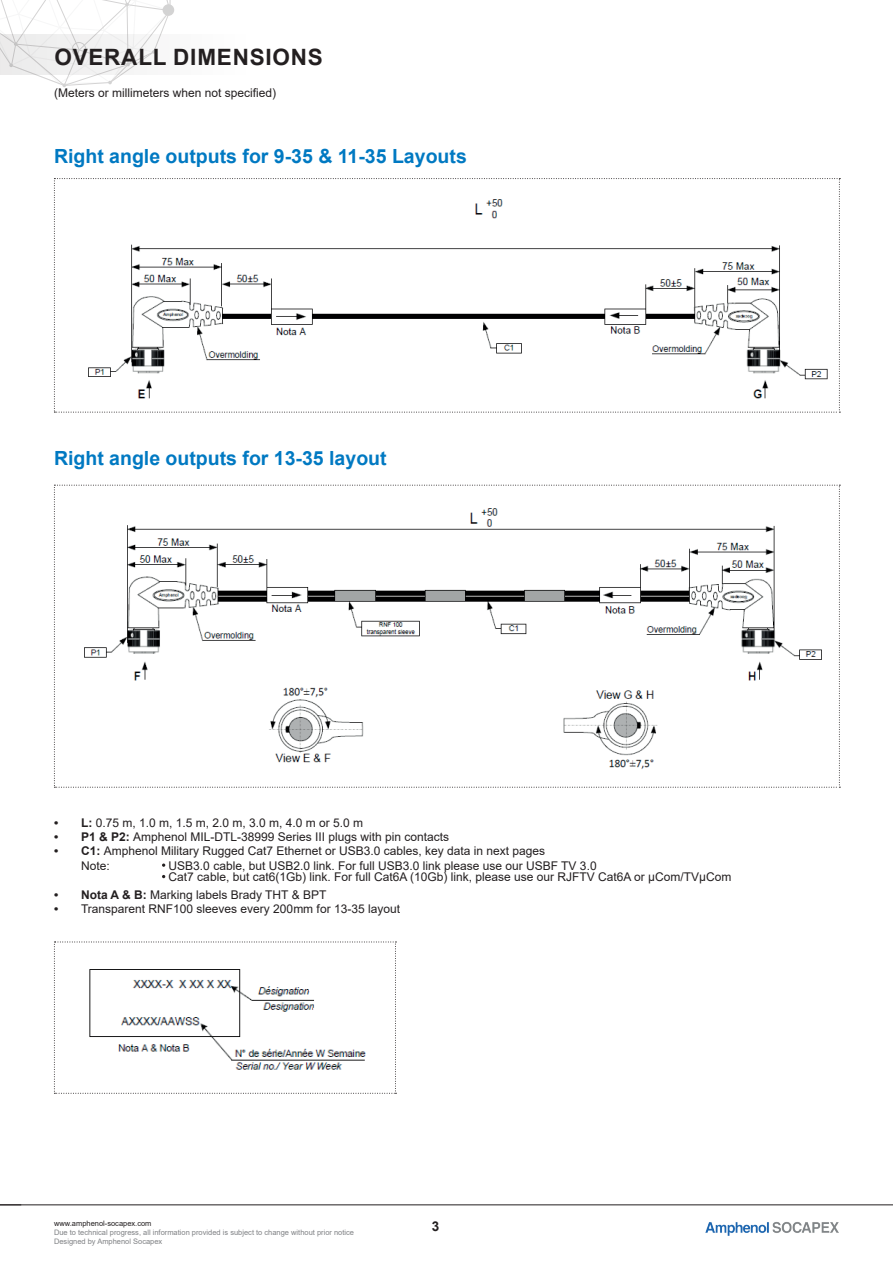
<style>
.page{position:relative;width:893px;height:1263px;background:#fff}
.page>*{position:absolute;margin:0;border:0;box-sizing:border-box;transform-origin:0 0}
.t1{font:700 22.5px "Arial";letter-spacing:.035em;color:#231f20}
.t2{font:700 19.5px "Arial";color:#0079c2}
.t3{font:700 13.5px "Arial";color:#231f20}
.t4{font:12px/14.4px "Arial";color:#231f20}
.t5{font:7.5px/9px "Arial";color:#808285}
.t6{font:7.5px "Arial";color:#231f20}
.s1{font-weight:700}
</style>
<div class="page">
<hr style="left:0;top:1204px;width:893px;height:1px;background:#231f20">
<img style="left:705px;top:1222px;width:134px;height:14px">
<svg style="left:0;top:0;width:171px;height:87px"></svg>
<div style="left:163px;top:4px;width:11px;height:12px;background:#d3d3d3;border-radius:50%"></div>
<svg style="left:0;top:35px;width:171px;height:40px;fill:#f0f0f0"></svg>
<svg style="left:54px;top:178px;width:786px;height:235px"></svg>
<svg style="left:54px;top:485px;width:786px;height:303px"></svg>
<svg style="left:54px;top:941px;width:342px;height:153px"></svg>
<img style="left:75px;top:191px;width:754px;height:210px">
<img style="left:68px;top:496px;width:759px;height:193px">
<img style="left:257px;top:682px;width:405px;height:89px">
<svg style="left:162px;top:863px;width:3px;height:4px"></svg>
<img style="left:84px;top:960px;width:287px;height:115px">
<div style="left:93px;top:974px;width:36px;height:18px;background:#fff"></div>
<h1 class="t1" style="left:54px;top:42px;width:270px">OVERALL DIMENSIONS</h1>
<p class="t4" style="left:54px;top:85px;width:224px">(Meters or millimeters when not specified)</p>
<h2 class="t2" style="left:54px;top:142px;width:414px">Right angle outputs for 9-35 &amp; 11-35 Layouts</h2>
<h2 class="t2" style="left:54px;top:444px;width:334px">Right angle outputs for 13-35 layout</h2>
<p class="t4" style="left:54px;top:815px;width:311px"><span class="s1">• L:</span> 0.75 m, 1.0 m, 1.5 m, 2.0 m, 3.0 m, 4.0 m or 5.0 m</p>
<p class="t4" style="left:54px;top:829px;width:397px"><span class="s1">• P1 &amp; P2:</span> Amphenol MIL-DTL-38999 Series III plugs with pin contacts</p>
<p class="t4" style="left:81px;top:844px;width:466px;text-indent:-27px"><span class="s1">• C1:</span> Amphenol Military Rugged Cat7 Ethernet or USB3.0 cables, key data in next pages<br>Note:</p>
<p class="t4" style="left:169px;top:860px;width:564px;line-height:11.4px">USB3.0 cable, but USB2.0 link. For full USB3.0 link please use our USBF TV 3.0<br>Cat7 cable, but cat6(1Gb) link. For full Cat6A (10Gb) link, please use our RJFTV Cat6A or µCom/TVµCom</p>
<p class="t4" style="left:54px;top:887px;width:274px"><span class="s1">• Nota A &amp; B:</span> Marking labels Brady THT &amp; BPT</p>
<p class="t4" style="left:54px;top:901px;width:348px"><span class="s1">•</span> Transparent RNF100 sleeves every 200mm for 13-35 layout</p>
<p class="t6" style="left:54px;top:1218px;width:99px">www.amphenol-socapex.com</p>
<p class="t5" style="left:54px;top:1227px;width:302px">Due to technical progress, all information provided is subject to change without prior notice<br>Designed by Amphenol Socapex</p>
<p class="t3" style="left:432px;top:1216px;width:9px">3</p>
</div>
